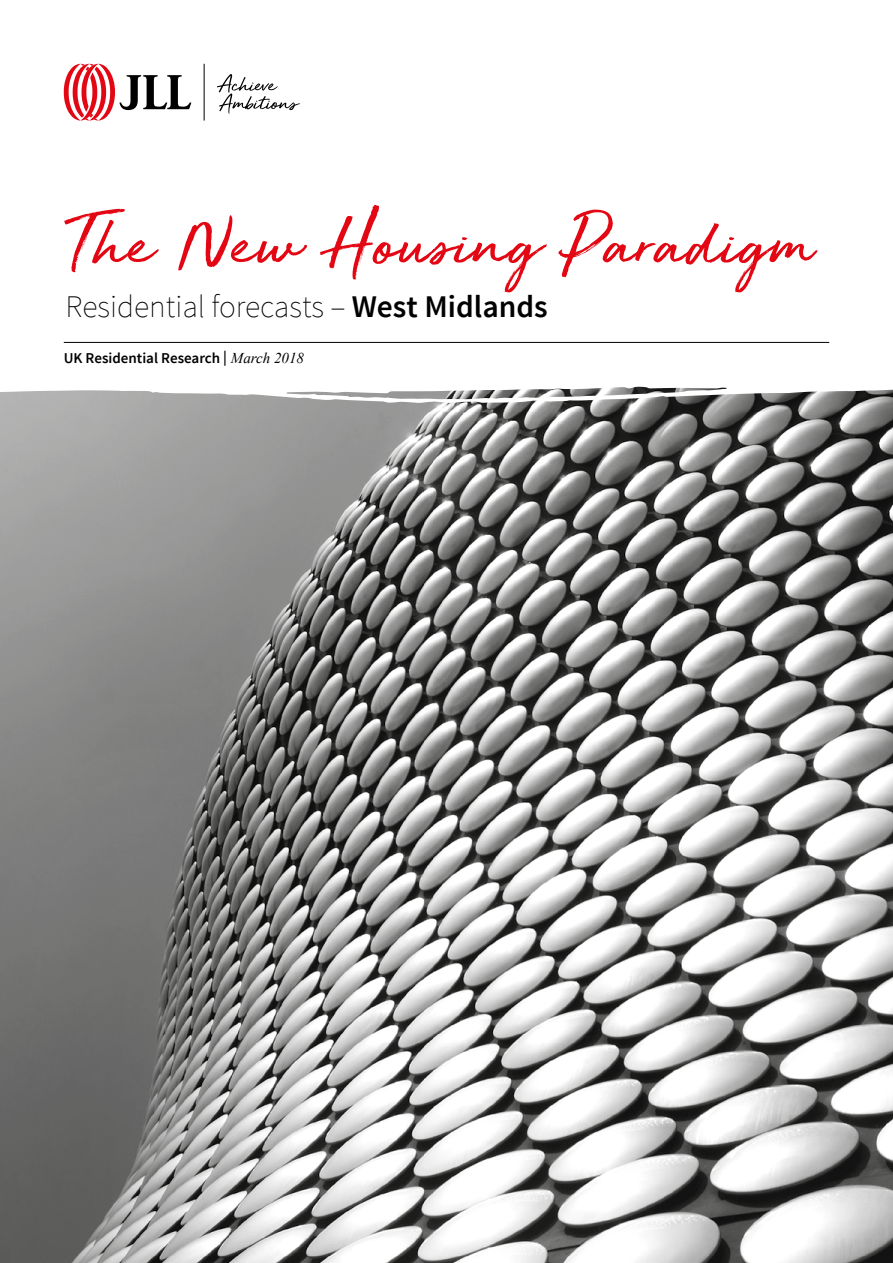
<style>
.page{position:relative;width:893px;height:1263px;background:#fff}
.page>*{position:absolute;margin:0;border:0;box-sizing:border-box;transform-origin:0 0}
.t1{font:76.5px "JLL Hand";color:#e30613}
.t2{font:200 31.5px "Source Sans Pro";color:#000}
.t3{font:600 15px "Source Sans Pro";color:#000}
.s1{font-weight:600}
.s2{font-family:"Times New Roman";font-weight:400;font-style:italic}
</style>
<div class="page">
<img style="left:0;top:425px;width:893px;height:838px">
<svg style="left:0;top:63px;width:893px;height:362px"></svg>
<hr style="left:64px;top:342px;width:765px;height:1px;background:#000">
<svg style="left:217px;top:74px;width:83px;height:40px"></svg>
<svg style="left:64px;top:64px;width:127px;height:57px"></svg>
<hr style="left:204px;top:64px;width:1px;height:57px;background:#000">
<h1 class="t1" style="left:65px;top:191px;width:750px">The New Housing Paradigm</h1>
<p class="t2" style="left:65px;top:287px;width:484px">Residential forecasts – <span class="s1">West Midlands</span></p>
<p class="t3" style="left:64px;top:349px;width:242px">UK Residential Research | <span class="s2">March 2018</span></p>
</div>
